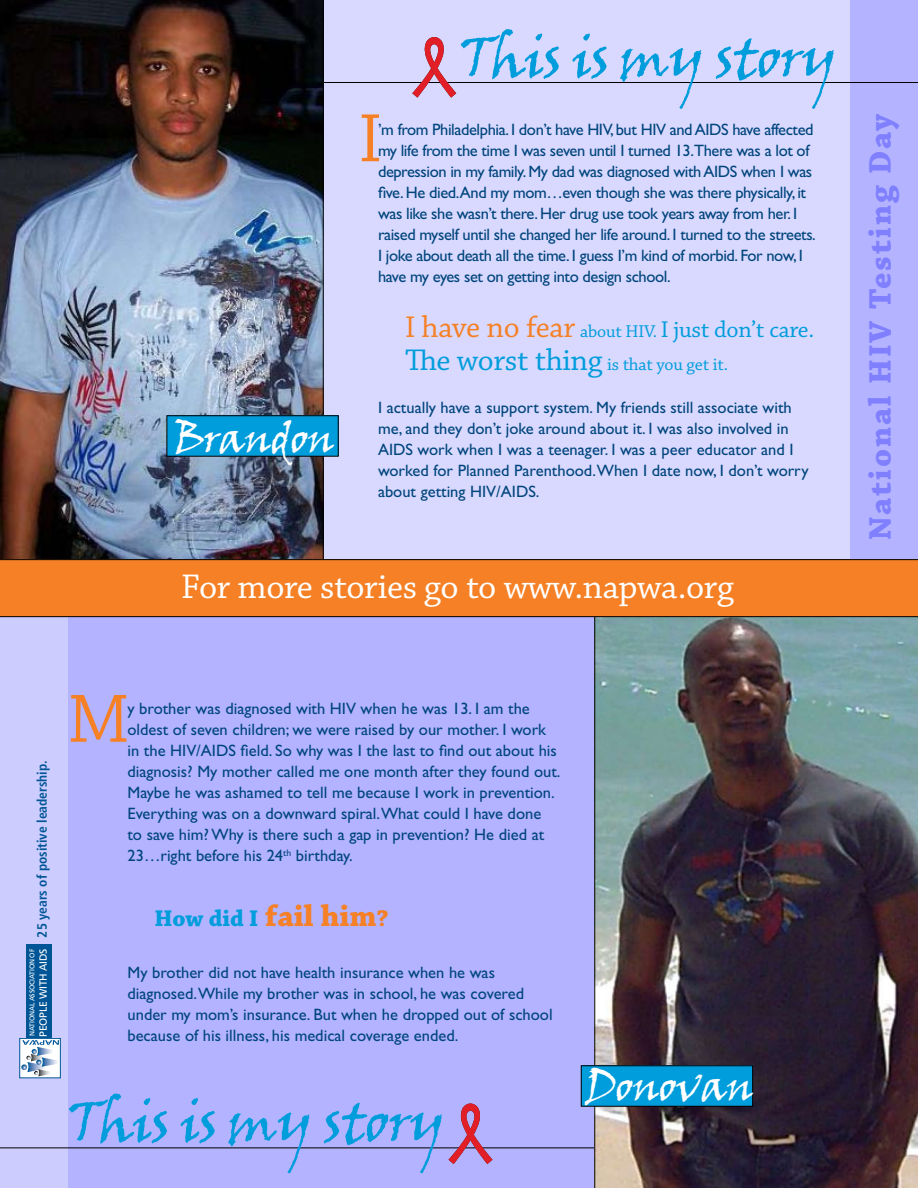
<style>
.page{position:relative;width:918px;height:1188px;background:#fff}
.page>*{position:absolute;margin:0;border:0;box-sizing:border-box;transform-origin:0 0}
.t1{font:72px "Chaparral Pro";color:#f58025}
.t2{font:italic 57px "Viner Hand ITC";letter-spacing:-.025em;color:#009ddc}
.t3{font:italic 42px "Viner Hand ITC";letter-spacing:-.025em;color:#fff}
.t4{font:36px "Chaparral Pro";letter-spacing:-.01em;color:#fff}
.t5{font:700 33px "Chaparral Pro";letter-spacing:.06em;color:#8080ff}
.t6{font:24px "Chaparral Pro";letter-spacing:-.01em;color:#009ddc}
.t7{font:700 24px "Chaparral Pro";color:#009ddc}
.t8{font:18px "Chaparral Pro";letter-spacing:-.01em;color:#009ddc}
.t9{font:16.5px/21px "Gill Sans";color:#00457c}
.t10{font:16.5px/21px "Gill Sans";letter-spacing:-.025em;color:#00457c}
.t11{font:700 condensed 13.5px "Frutiger";color:#005596}
.t12{font:6.9px "Frutiger";letter-spacing:-.025em;color:#fff}
.s1{font-size:31.5px;color:#f58025}
.s2{font-size:18px}
.s3{font-size:31.5px}
.s4{font-weight:400;font-stretch:normal;font-size:10.35px;color:#fff}
.s5{color:#f58025}
</style>
<div class="page">
<div style="left:0;top:0;width:918px;height:593px;background:#d9d9ff"></div>
<div style="left:850px;top:0;width:68px;height:593px;background:#b3b3ff"></div>
<div style="left:0;top:595px;width:918px;height:593px;background:#b3b3ff"></div>
<div style="left:0;top:595px;width:68px;height:593px;background:#ccf"></div>
<hr style="left:296px;top:82px;width:622px;height:1px;background:#000">
<hr style="left:0;top:1148px;width:622px;height:1px;background:#000">
<img style="left:594px;top:617px;width:324px;height:571px">
<img style="left:0;top:0;width:324px;height:559px">
<div style="left:0;top:559px;width:918px;height:57px;background:#f58025"></div>
<div style="left:581px;top:1066px;width:172px;height:40px;background:#009ddc"></div>
<div style="left:581px;top:1065px;width:172px;height:42px;border:1px solid #000"></div>
<hr style="left:0;top:616px;width:918px;height:1px;background:#000">
<hr style="left:0;top:559px;width:918px;height:1px;background:#000">
<svg style="left:412px;top:37px;width:44px;height:61px"></svg>
<svg style="left:448px;top:1103px;width:44px;height:61px"></svg>
<div style="left:167px;top:416px;width:171px;height:40px;background:#009ddc"></div>
<div style="left:166px;top:415px;width:173px;height:42px;border:1px solid #000"></div>
<div style="left:26px;top:945px;width:25px;height:95px;background:#005596"></div>
<div style="left:20px;top:1038px;width:41px;height:40px;border:1px solid #005596"></div>
<svg style="left:21px;top:1040px;width:38px;height:36px"></svg>
<h3 class="t3" style="left:173px;top:411px;width:163px">Brandon</h3>
<h2 class="t2" style="left:459px;top:22px;width:380px">This is my story</h2>
<h1 class="t1" style="left:358px;top:99px;width:25px">I</h1>
<p class="t10" style="left:378px;top:119px;width:439px">’m from Philadelphia. I don’t have HIV, but HIV and AIDS have affected my life from the time I was seven until I turned 13.There was a lot of depression in my family. My dad was diagnosed with AIDS when I was five. He died.And my mom…even though she was there physically, it was like she wasn’t there. Her drug use took years away from her. I raised myself until she changed her life around. I turned to the streets.<br>I joke about death all the time. I guess I’m kind of morbid. For now, I have my eyes set on getting into design school.</p>
<h3 class="t6" style="left:405px;top:316px;width:411px"><span class="s1">I have no fear</span> <span class="s2">about HIV.</span> I just don’t care.</h3>
<p class="t8" style="left:405px;top:354px;width:325px"><span class="s3">The worst thing</span> is that you get it.</p>
<p class="t9" style="left:378px;top:397px;width:432px">I actually have a support system. My friends still associate with me, and they don’t joke around about it. I was also involved in AIDS work when I was a teenager. I was a peer educator and I worked for Planned Parenthood.When I date now, I don’t worry about getting HIV/AIDS.</p>
<h3 class="t4" style="left:181px;top:567px;width:554px">For more stories go to www.napwa.org</h3>
<h3 class="t5" style="left:861px;top:540px;width:428px;rotate:-90deg">National HIV Testing Day</h3>
<p class="t11" style="left:34px;top:1037px;width:277px;rotate:-90deg"><span class="s4">People with AIDS</span> 25 years of positive leadership.</p>
<p class="t12" style="left:28px;top:1036px;width:88px;rotate:-90deg">National Association of</p>
<h1 class="t1" style="left:67px;top:679px;width:64px">M</h1>
<p class="t9" style="left:128px;top:698px;width:434px">y brother was diagnosed with HIV when he was 13. I am the oldest of seven children; we were raised by our mother. I work in the HIV/AIDS field. So why was I the last to find out about his diagnosis? My mother called me one month after they found out.<br>Maybe he was ashamed to tell me because I work in prevention.<br>Everything was on a downward spiral.What could I have done<br>to save him? Why is there such a gap in prevention? He died at 23…right before his 24<sup>th</sup> birthday.</p>
<h3 class="t7" style="left:154px;top:904px;width:235px">How did I <span class="s1">fail him</span><span class="s5">?</span></h3>
<p class="t9" style="left:128px;top:962px;width:427px">My brother did not have health insurance when he was diagnosed.While my brother was in school, he was covered under my mom’s insurance. But when he dropped out of school because of his illness, his medical coverage ended.</p>
<h2 class="t2" style="left:68px;top:1086px;width:380px">This is my story</h2>
<h3 class="t3" style="left:585px;top:1059px;width:171px">Donovan</h3>
</div>
